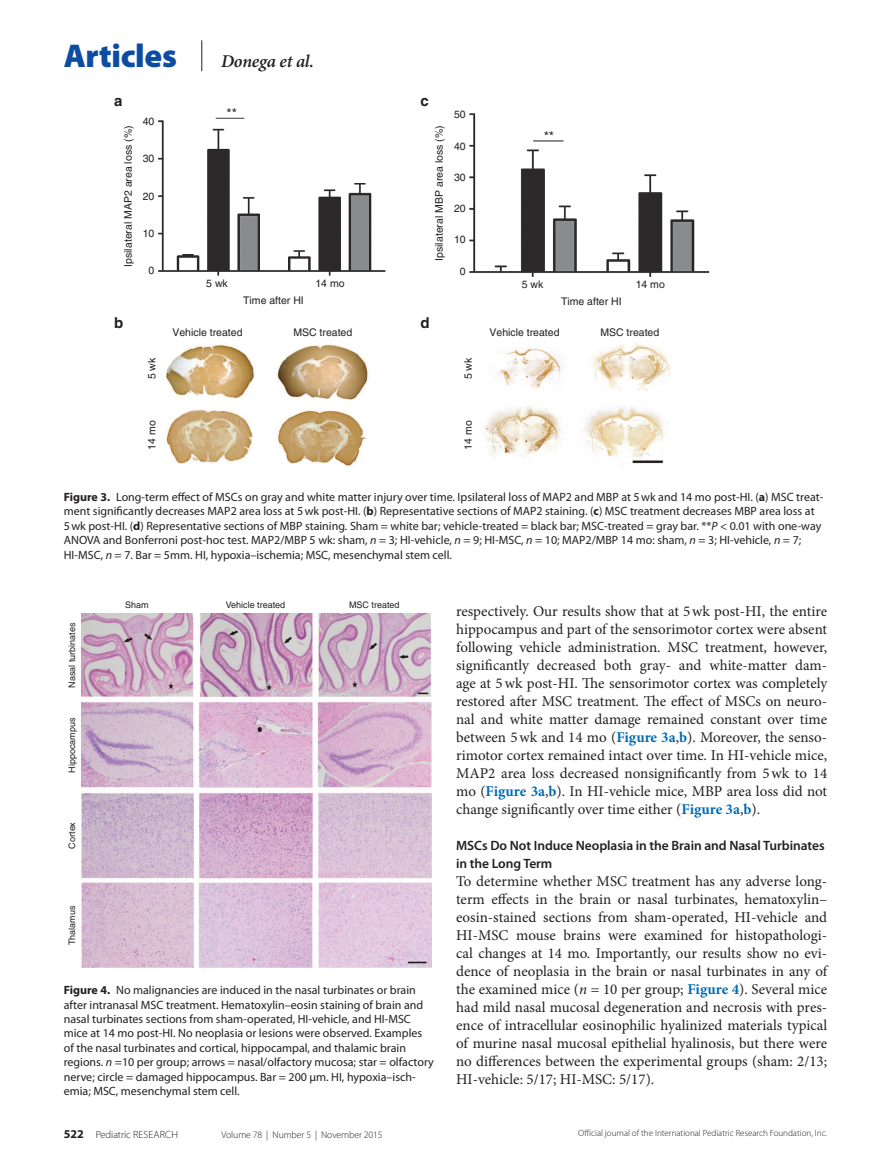
<style>
.page{position:relative;width:891px;height:1175px;background:#fff}
.page>*{position:absolute;margin:0;border:0;box-sizing:border-box;transform-origin:0 0}
.t1{font:900 33px "Myriad Pro";letter-spacing:-.01em;color:#0d4da1}
.t2{font:italic 600 18px "Minion Pro";letter-spacing:-.015em;color:#231f20}
.t3{font:15px/18px "Minion Pro";color:#231f20;text-align:justify}
.t4{font:700 15px "Helvetica";color:#231f20}
.t5{font:600 13.5px/18px "Myriad Pro";letter-spacing:-.005em;color:#231f20}
.t6{font:13.5px "Helvetica";color:#231f20}
.t7{font:12px/14.4px "Myriad Pro";color:#231f20}
.t8{font:10.5px "Helvetica";color:#231f20}
.t9{font:300 10.5px "Myriad Pro";letter-spacing:-.01em;color:#231f20}
.t10{font:300 9.75px "Myriad Pro";letter-spacing:-.01em;color:#231f20}
.t11{font:9px "Helvetica";color:#231f20}
.t12{font:300 9px "Myriad Pro";color:#231f20}
.s1{font-weight:700}
.s2{font-style:italic}
.s3{font-weight:700;font-size:12px}
.s4{font-weight:700;color:#006cb3}
</style>
<div class="page">
<hr style="left:201px;top:40px;width:1px;height:31px;background:#231f20">
<img style="left:158px;top:113px;width:552px;height:164px">
<img style="left:165px;top:343px;width:505px;height:123px">
<img style="left:81px;top:613px;width:350px;height:354px">
<h1 class="t1" style="left:64px;top:38px;width:115px">Articles</h1>
<p class="t2" style="left:221px;top:49px;width:95px">Donega et al.</p>
<p class="t4" style="left:114px;top:92px;width:10px">a</p>
<p class="t4" style="left:420px;top:92px;width:10px">c</p>
<p class="t6" style="left:226px;top:105px;width:12px">**</p>
<p class="t8" style="left:122px;top:267px;width:143px;rotate:-90deg">Ipsilateral MAP2 area loss (%)</p>
<p class="t8" style="left:143px;top:116px;width:13px">40</p>
<p class="t8" style="left:143px;top:153px;width:13px">30</p>
<p class="t8" style="left:143px;top:190px;width:13px">20</p>
<p class="t8" style="left:143px;top:227px;width:13px">10</p>
<p class="t8" style="left:149px;top:264px;width:7px">0</p>
<p class="t8" style="left:433px;top:261px;width:137px;rotate:-90deg">Ipsilateral MBP area loss (%)</p>
<p class="t8" style="left:454px;top:108px;width:13px">50</p>
<p class="t8" style="left:454px;top:140px;width:13px">40</p>
<p class="t8" style="left:454px;top:171px;width:13px">30</p>
<p class="t8" style="left:454px;top:202px;width:13px">20</p>
<p class="t8" style="left:454px;top:233px;width:13px">10</p>
<p class="t8" style="left:460px;top:265px;width:7px">0</p>
<p class="t6" style="left:544px;top:128px;width:12px">**</p>
<p class="t8" style="left:206px;top:277px;width:23px">5 wk</p>
<p class="t8" style="left:315px;top:277px;width:31px">14 mo</p>
<p class="t8" style="left:243px;top:294px;width:62px">Time after HI</p>
<p class="t8" style="left:522px;top:278px;width:23px">5 wk</p>
<p class="t8" style="left:636px;top:278px;width:31px">14 mo</p>
<p class="t8" style="left:561px;top:295px;width:62px">Time after HI</p>
<p class="t8" style="left:489px;top:326px;width:72px">Vehicle treated</p>
<p class="t4" style="left:114px;top:314px;width:11px">b</p>
<p class="t4" style="left:420px;top:314px;width:11px">d</p>
<p class="t8" style="left:172px;top:326px;width:72px">Vehicle treated</p>
<p class="t8" style="left:600px;top:326px;width:60px">MSC treated</p>
<p class="t8" style="left:293px;top:326px;width:60px">MSC treated</p>
<p class="t8" style="left:146px;top:379px;width:23px;rotate:-90deg">5 wk</p>
<p class="t8" style="left:146px;top:449px;width:31px;rotate:-90deg">14 mo</p>
<p class="t8" style="left:462px;top:379px;width:23px;rotate:-90deg">5 wk</p>
<p class="t8" style="left:462px;top:449px;width:31px;rotate:-90deg">14 mo</p>
<p class="t7" style="left:64px;top:489px;width:761px"><span class="s1">Figure 3.</span> Long-term effect of MSCs on gray and white matter injury over time. Ipsilateral loss of MAP2 and MBP at 5wk and 14 mo post-HI. (<span class="s1">a</span>) MSC treat&shy;ment significantly decreases MAP2 area loss at 5wk post-HI. (<span class="s1">b</span>) Representative sections of MAP2 staining. (<span class="s1">c</span>) MSC treatment decreases MBP area loss at 5wk post-HI. (<span class="s1">d</span>) Representative sections of MBP staining. Sham = white bar; vehicle-treated = black bar; MSC-treated = gray bar. **<span class="s2">P</span> &lt; 0.01 with one-way ANOVA and Bonferroni post-hoc test. MAP2/MBP 5 wk: sham, <span class="s2">n</span> = 3; HI-vehicle, <span class="s2">n</span> = 9; HI-MSC, <span class="s2">n</span> = 10; MAP2/MBP 14 mo: sham, <span class="s2">n</span> = 3; HI-vehicle, <span class="s2">n</span> = 7; HI-MSC, <span class="s2">n</span> = 7. Bar = 5mm. HI, hypoxia–ischemia; MSC, mesenchymal stem cell.</p>
<p class="t11" style="left:67px;top:688px;width:67px;rotate:-90deg">Nasal turbinates</p>
<p class="t11" style="left:67px;top:773px;width:57px;rotate:-90deg">Hippocampus</p>
<p class="t11" style="left:67px;top:848px;width:28px;rotate:-90deg">Cortex</p>
<p class="t11" style="left:67px;top:945px;width:41px;rotate:-90deg">Thalamus</p>
<p class="t11" style="left:125px;top:599px;width:25px">Sham</p>
<p class="t11" style="left:226px;top:599px;width:61px">Vehicle treated</p>
<p class="t11" style="left:349px;top:599px;width:52px">MSC treated</p>
<p class="t7" style="left:64px;top:982px;width:372px"><span class="s1">Figure 4.</span> No malignancies are induced in the nasal turbinates or brain after intranasal MSC treatment. Hematoxylin–eosin staining of brain and nasal turbinates sections from sham-operated, HI-vehicle, and HI-MSC mice at 14 mo post-HI. No neoplasia or lesions were observed. Examples of the nasal turbinates and cortical, hippocampal, and thalamic brain regions. <span class="s2">n</span> =10 per group; arrows = nasal/olfactory mucosa; star = olfactory nerve; circle = damaged hippocampus. Bar = 200 μm. HI, hypoxia–isch&shy;emia; MSC, mesenchymal stem cell.</p>
<p class="t9" style="left:64px;top:1129px;width:97px"><span class="s3">522</span> Pediatric Research</p>
<p class="t10" style="left:222px;top:1129px;width:163px">Volume 78 | Number 5 | November 2015</p>
<p class="t3" style="left:456px;top:602px;width:373px">respectively. Our results show that at 5wk post-HI, the entire hippocampus and part of the sensorimotor cortex were absent following vehicle administration. MSC treatment, however, significantly decreased both gray- and white-matter dam&shy;age at 5wk post-HI. The sensorimotor cortex was completely restored after MSC treatment. The effect of MSCs on neuro&shy;nal and white matter damage remained constant over time between 5wk and 14 mo (<span class="s4">Figure 3a</span>,<span class="s4">b</span>). Moreover, the senso&shy;rimotor cortex remained intact over time. In HI-vehicle mice, MAP2 area loss decreased nonsignificantly from 5wk to 14 mo (<span class="s4">Figure 3a</span>,<span class="s4">b</span>). In HI-vehicle mice, MBP area loss did not change significantly over time either (<span class="s4">Figure 3a</span>,<span class="s4">b</span>).</p>
<p class="t5" style="left:456px;top:836px;width:370px">MSCs Do Not Induce Neoplasia in the Brain and Nasal Turbinates in the Long Term</p>
<p class="t3" style="left:456px;top:872px;width:373px">To determine whether MSC treatment has any adverse long&shy;term effects in the brain or nasal turbinates, hematoxylin– eosin-stained sections from sham-operated, HI-vehicle and HI-MSC mouse brains were examined for histopathologi&shy;cal changes at 14 mo. Importantly, our results show no evi&shy;dence of neoplasia in the brain or nasal turbinates in any of the examined mice (<span class="s2">n</span> = 10 per group; <span class="s4">Figure 4</span>). Several mice had mild nasal mucosal degeneration and necrosis with pres&shy;ence of intracellular eosinophilic hyalinized materials typical of murine nasal mucosal epithelial hyalinosis, but there were no differences between the experimental groups (sham: 2/13; HI-vehicle: 5/17; HI-MSC: 5/17).</p>
<p class="t12" style="left:578px;top:1128px;width:250px">Official journal of the International Pediatric Research Foundation, Inc.</p>
</div>
